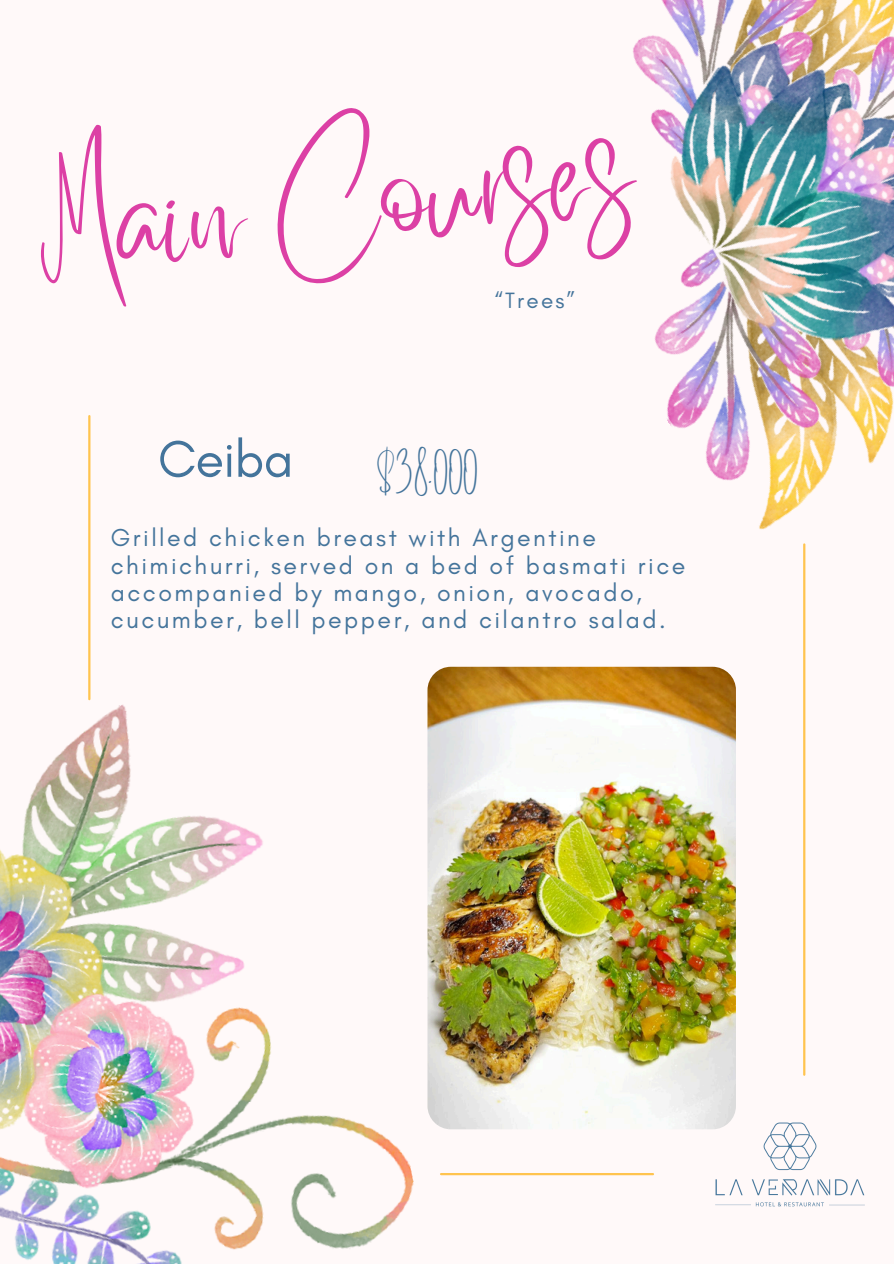
<style>
.page{position:relative;width:894px;height:1264px;background:#fff}
.page>*{position:absolute;margin:0;border:0;box-sizing:border-box;transform-origin:0 0}
.t1{font:112.95px "Better Saturday";color:#dc40a5}
.t2{font:52.5px "Glacial Indifference";letter-spacing:-.015em;color:#44749b}
.t3{font:28.95px "Better Saturday";color:#44749b}
.t4{font:24.9px/27.3px "Glacial Indifference";letter-spacing:.1em;color:#44749b}
.t5{font:22.5px "Glacial Indifference";letter-spacing:.1em;color:#44749b}
</style>
<div class="page">
<div style="left:0;top:0;width:893px;height:1263px;background:#fff9f9"></div>
<hr style="left:88px;top:416px;width:2px;height:283px;background:#ffc44f">
<img style="left:0;top:666px;width:440px;height:597px">
<img style="left:633px;top:0;width:260px;height:530px">
<hr style="left:802px;top:544px;width:3px;height:530px;background:#ffc44f">
<hr style="left:441px;top:1172px;width:211px;height:3px;background:#ffc44f">
<img style="left:427px;top:666px;width:308px;height:463px;border-radius:23px">
<img style="left:654px;top:987px;width:211px;height:220px">
<p class="t1" style="left:34px;top:204px;width:603px;rotate:-5deg">Main Courses</p>
<p class="t5" style="left:494px;top:287px;width:82px">“Trees”</p>
<h2 class="t2" style="left:158px;top:427px;width:137px">Ceiba</h2>
<p class="t3" style="left:376px;top:467px;width:103px">$38.000</p>
<h3 class="t4" style="left:111px;top:524px;width:576px">Grilled chicken breast with Argentine chimichurri, served on a bed of basmati rice accompanied by mango, onion, avocado, cucumber, bell pepper, and cilantro salad.</h3>
</div>
